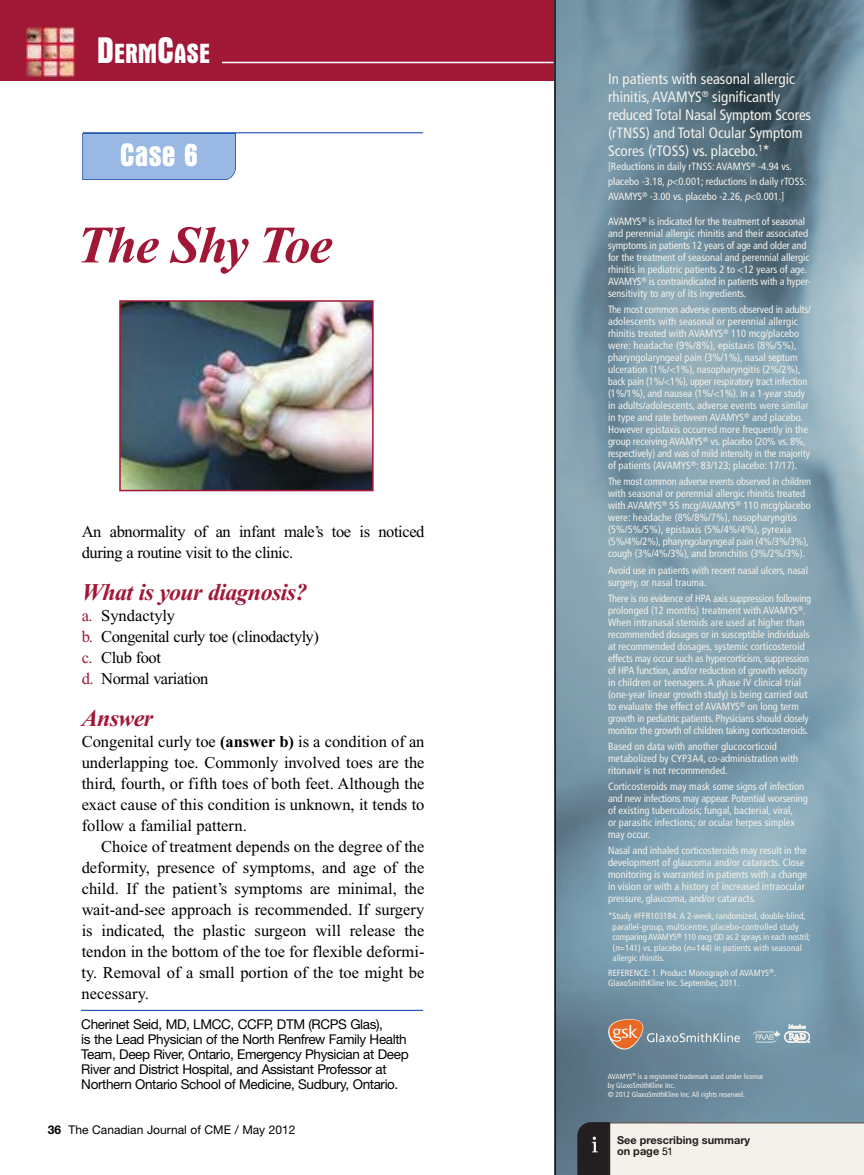
<style>
.page{position:relative;width:864px;height:1175px;background:#fff}
.page>*{position:absolute;margin:0;border:0;box-sizing:border-box;transform-origin:0 0}
.t1{font:italic 700 52.5px "Times";letter-spacing:-.025em;color:#a11837}
.t2{font:700 condensed 33px "Aurora BT";color:#fff}
.t3{font:700 condensed 28.2px "Aurora BT";color:#fff}
.t4{font:italic 700 24px "Times";letter-spacing:-.025em;color:#a11837}
.t5{font:16.5px/21px "Times";letter-spacing:-.025em;color:#000}
.t6{font:condensed 15px/18px "Frutiger";color:#f3f1ea}
.t7{font:13.5px/15px "Helvetica Neue";letter-spacing:-.03em;color:#000}
.t8{font:12px "Helvetica Neue";color:#000}
.t9{font:700 10.95px/10.9px "Helvetica Neue";color:#231f20}
.t10{font:condensed 10.5px/12px "Frutiger";color:#f3f1ea}
.t11{font:condensed 9px/10.5px "Frutiger";color:#f3f1ea}
.t12{font:condensed 7.5px/9px "Frutiger";color:#f3f1ea}
.s1{font-size:37.5px}
.s2{color:#a11837}
.s3{font-weight:700}
.s4{font-style:italic}
</style>
<div class="page">
<div style="left:0;top:0;width:554px;height:81px;background:#a11837"></div>
<hr style="left:218px;top:62px;width:336px;height:1px;background:#fff">
<img style="left:26px;top:28px;width:48px;height:48px">
<div style="left:85px;top:36px;width:137px;height:31px;background:#a11837"></div>
<img style="left:122px;top:303px;width:249px;height:185px">
<div style="left:119px;top:300px;width:255px;height:191px;border:2px solid #a11837"></div>
<div style="left:82px;top:133px;width:154px;height:47px;background:#99b8e4"></div>
<hr style="left:81px;top:1010px;width:342px;height:1px;background:#003ca2">
<hr style="left:83px;top:132px;width:340px;height:1px;background:#003ca2">
<img style="left:556px;top:0;width:307px;height:1174px">
<svg style="left:608px;top:1019px;width:132px;height:30px;background:#8e9193"></svg>
<svg style="left:753px;top:1024px;width:57px;height:18px"></svg>
<hr style="left:554px;top:0;width:2px;height:1174px;background:#000">
<svg style="left:577px;top:1121px;width:287px;height:53px;background:#d6d4cf"></svg>
<h3 class="t3" style="left:97px;top:37px;width:115px"><span class="s1">D</span>ERM<span class="s1">C</span>ASE</h3>
<h2 class="t2" style="left:120px;top:136px;width:80px">Case 6</h2>
<h1 class="t1" style="left:77px;top:228px;width:257px">The Shy Toe</h1>
<h3 class="t5" style="left:82px;top:523px;width:344px">An abnormality of an infant male’s toe is noticed during a routine visit to the clinic.</h3>
<h3 class="t4" style="left:82px;top:584px;width:227px">What is your diagnosis?</h3>
<h3 class="t5" style="left:82px;top:607px;width:239px"><span class="s2">a.</span> Syndactyly<br><span class="s2">b.</span> Congenital curly toe (clinodactyly) <span class="s2">c.</span> Club foot<br><span class="s2">d.</span> Normal variation</h3>
<h3 class="t4" style="left:82px;top:710px;width:73px">Answer</h3>
<h3 class="t5" style="left:82px;top:733px;width:344px;text-align:justify">Congenital curly toe <span class="s3">(answer b)</span> is a condition of an underlapping toe. Commonly involved toes are the third, fourth, or fifth toes of both feet. Although the exact cause of this condition is unknown, it tends to follow a familial pattern.</h3>
<p class="t5" style="left:82px;top:838px;width:344px;text-align:justify;text-indent:20px">Choice of treatment depends on the degree of the deformity, presence of symptoms, and age of the child. If the patient’s symptoms are minimal, the wait-and-see approach is recommended. If surgery is indicated, the plastic surgeon will release the tendon in the bottom of the toe for flexible deformi&shy;ty. Removal of a small portion of the toe might be necessary.</p>
<p class="t7" style="left:81px;top:1017px;width:329px">Cherinet Seid, MD, LMCC, CCFP, DTM (RCPS Glas),<br>is the Lead Physician of the North Renfrew Family Health Team, Deep River, Ontario, Emergency Physician at Deep River and District Hospital, and Assistant Professor at Northern Ontario School of Medicine, Sudbury, Ontario.</p>
<p class="t8" style="left:48px;top:1125px;width:249px"><span class="s3">36</span> The Canadian Journal of CME / May 2012</p>
<h3 class="t6" style="left:608px;top:71px;width:205px">In patients with seasonal allergic rhinitis, AVAMYS<sup>®</sup> significantly reduced Total Nasal Symptom Scores (rTNSS) and Total Ocular Symptom Scores (rTOSS) vs. placebo.<sup>1</sup>*</h3>
<p class="t10" style="left:608px;top:160px;width:200px;line-height:14.7px">[Reductions in daily rTNSS: AVAMYS<sup>®</sup> -4.94 vs. placebo -3.18, <span class="s4">p</span>&lt;0.001; reductions in daily rTOSS:<br>AVAMYS<sup>®</sup> -3.00 vs. placebo -2.26, <span class="s4">p</span>&lt;0.001.]</p>
<p class="t10" style="left:608px;top:216px;width:204px">AVAMYS<sup>®</sup> is indicated for the treatment of seasonal and perennial allergic rhinitis and their associated symptoms in patients 12 years of age and older and for the treatment of seasonal and perennial allergic rhinitis in pediatric patients 2 to &lt;12 years of age.<br>AVAMYS<sup>®</sup> is contraindicated in patients with a hyper&shy;sensitivity to any of its ingredients.</p>
<p class="t10" style="left:608px;top:304px;width:204px">The most common adverse events observed in adults/ adolescents with seasonal or perennial allergic rhinitis treated with AVAMYS<sup>®</sup> 110 mcg/placebo were: headache (9%/8%), epistaxis (8%/5%), pharyngolaryngeal pain (3%/1%), nasal septum ulceration (1%/&lt;1%), nasopharyngitis (2%/2%), back pain (1%/&lt;1%), upper respiratory tract infection (1%/1%), and nausea (1%/&lt;1%). In a 1-year study in adults/adolescents, adverse events were similar in type and rate between AVAMYS<sup>®</sup> and placebo.<br>However epistaxis occurred more frequently in the group receiving AVAMYS<sup>®</sup> vs. placebo (20% vs. 8%, respectively) and was of mild intensity in the majority of patients (AVAMYS<sup>®</sup>: 83/123; placebo: 17/17).</p>
<p class="t10" style="left:608px;top:476px;width:205px">The most common adverse events observed in children with seasonal or perennial allergic rhinitis treated with AVAMYS<sup>®</sup> 55 mcg/AVAMYS<sup>®</sup> 110 mcg/placebo were: headache (8%/8%/7%), nasopharyngitis (5%/5%/5%), epistaxis (5%/4%/4%), pyrexia (5%/4%/2%), pharyngolaryngeal pain (4%/3%/3%), cough (3%/4%/3%), and bronchitis (3%/2%/3%).</p>
<p class="t10" style="left:608px;top:564px;width:201px">Avoid use in patients with recent nasal ulcers, nasal surgery, or nasal trauma.</p>
<p class="t10" style="left:608px;top:592px;width:205px">There is no evidence of HPA axis suppression following prolonged (12 months) treatment with AVAMYS<sup>®</sup>.<br>When intranasal steroids are used at higher than recommended dosages or in susceptible individuals at recommended dosages, systemic corticosteroid effects may occur such as hypercorticism, suppression of HPA function, and/or reduction of growth velocity in children or teenagers. A phase IV clinical trial (one-year linear growth study) is being carried out to evaluate the effect of AVAMYS<sup>®</sup> on long term growth in pediatric patients. Physicians should closely monitor the growth of children taking corticosteroids.</p>
<p class="t10" style="left:608px;top:741px;width:192px">Based on data with another glucocorticoid metabolized by CYP3A4, co-administration with ritonavir is not recommended.</p>
<p class="t10" style="left:608px;top:781px;width:201px">Corticosteroids may mask some signs of infection and new infections may appear. Potential worsening of existing tuberculosis; fungal, bacterial, viral,<br>or parasitic infections; or ocular herpes simplex may occur.</p>
<p class="t10" style="left:608px;top:845px;width:201px">Nasal and inhaled corticosteroids may result in the development of glaucoma and/or cataracts. Close monitoring is warranted in patients with a change in vision or with a history of increased intraocular pressure, glaucoma, and/or cataracts.</p>
<p class="t11" style="left:613px;top:911px;width:199px;text-indent:-4px">* Study #FFR103184. A 2-week, randomized, double-blind, parallel-group, multicentre, placebo-controlled study comparing AVAMYS<sup>®</sup> 110 mcg QD as 2 sprays in each nostril; (<span class="s4">n</span>=141) vs. placebo (<span class="s4">n</span>=144) in patients with seasonal allergic rhinitis.</p>
<p class="t11" style="left:608px;top:968px;width:169px">REFERENCE: 1. Product Monograph of AVAMYS<sup>®</sup>.<br>GlaxoSmithKline Inc. September, 2011.</p>
<p class="t12" style="left:608px;top:1072px;width:157px">AVAMYS<sup>®</sup> is a registered trademark used under license by GlaxoSmithKline Inc.<br>© 2012 GlaxoSmithKline Inc. All rights reserved.</p>
<p class="t9" style="left:617px;top:1135px;width:135px">See prescribing summary on page</p>
</div>
